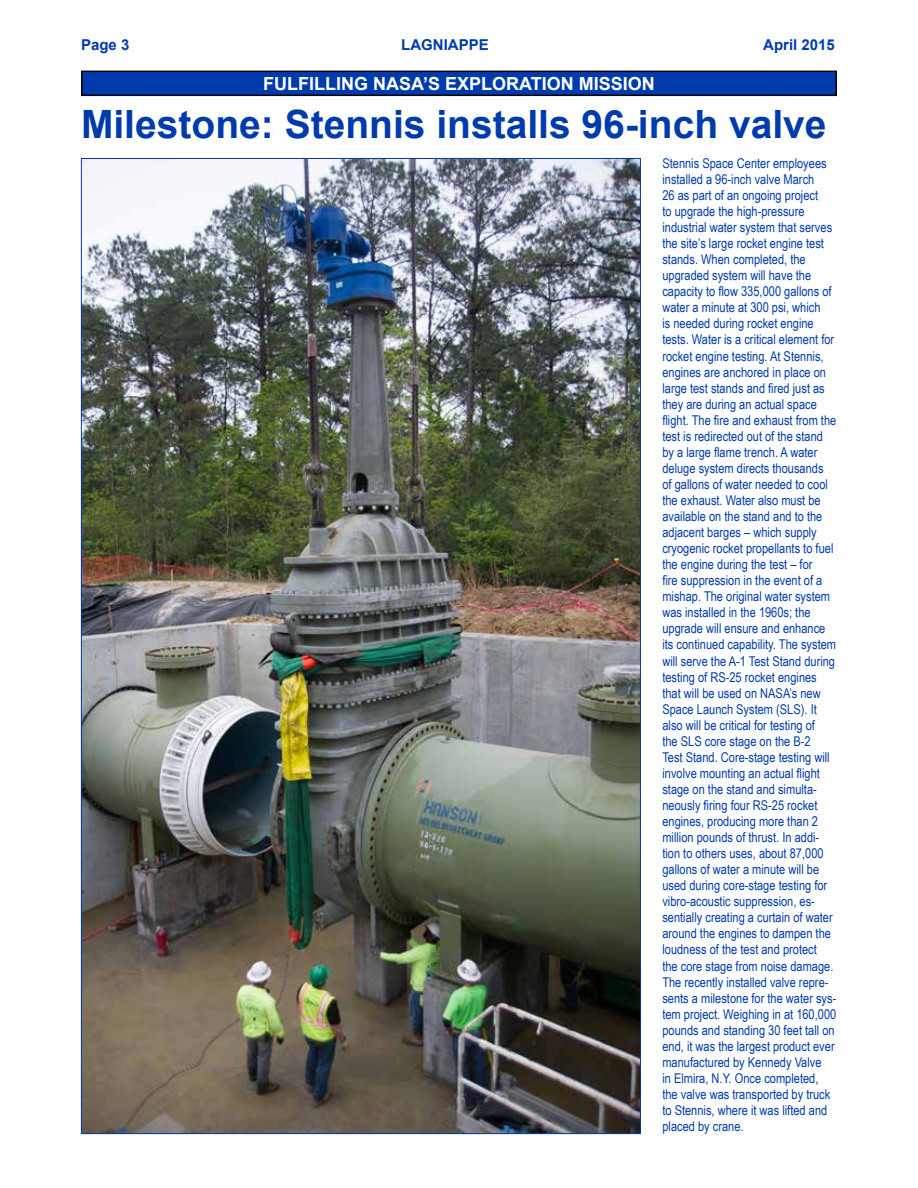
<style>
.page{position:relative;width:918px;height:1188px;background:#fff}
.page>*{position:absolute;margin:0;border:0;box-sizing:border-box;transform-origin:0 0}
.t1{font:700 39px "Arial";color:#003bae}
.t2{font:700 18px "Arial";color:#fff}
.t3{font:700 15px "Arial";color:#003bae}
.t4{font:13.5px/16px "Arial Narrow";color:#003bae}
</style>
<div class="page">
<div style="left:82px;top:71px;width:754px;height:24px;background:#003bae"></div>
<div style="left:81px;top:71px;width:756px;height:25px;border:2px solid #000"></div>
<img style="left:83px;top:160px;width:556px;height:972px">
<p class="t3" style="left:81px;top:35px;width:50px">Page 3</p>
<p class="t3" style="left:401px;top:35px;width:89px">LAGNIAPPE</p>
<p class="t3" style="left:763px;top:35px;width:73px">April 2015</p>
<h2 class="t2" style="left:263px;top:71px;width:393px">FULFILLING NASA’S EXPLORATION MISSION</h2>
<h1 class="t1" style="left:81px;top:99px;width:747px">Milestone: Stennis installs 96-inch valve</h1>
<p class="t4" style="left:662px;top:155px;width:175px">Stennis Space Center employees installed a 96-inch valve March<br>26 as part of an ongoing project<br>to upgrade the high-pressure industrial water system that serves the site’s large rocket engine test stands. When completed, the upgraded system will have the capacity to flow 335,000 gallons of water a minute at 300 psi, which<br>is needed during rocket engine tests. Water is a critical element for rocket engine testing. At Stennis, engines are anchored in place on large test stands and fired just as they are during an actual space flight. The fire and exhaust from the test is redirected out of the stand by a large flame trench. A water deluge system directs thousands<br>of gallons of water needed to cool the exhaust. Water also must be available on the stand and to the adjacent barges – which supply cryogenic rocket propellants to fuel the engine during the test – for<br>fire suppression in the event of a mishap. The original water system was installed in the 1960s; the upgrade will ensure and enhance its continued capability. The system will serve the A-1 Test Stand during testing of RS-25 rocket engines that will be used on NASA’s new<br>Space Launch System (SLS). It also will be critical for testing of<br>the SLS core stage on the B-2<br>Test Stand. Core-stage testing will involve mounting an actual flight stage on the stand and simulta&shy;neously firing four RS-25 rocket engines, producing more than 2 million pounds of thrust. In addi&shy;tion to others uses, about 87,000 gallons of water a minute will be used during core-stage testing for vibro-acoustic suppression, es&shy;sentially creating a curtain of water around the engines to dampen the loudness of the test and protect<br>the core stage from noise damage.<br>The recently installed valve repre&shy;sents a milestone for the water sys&shy;tem project. Weighing in at 160,000 pounds and standing 30 feet tall on end, it was the largest product ever manufactured by Kennedy Valve<br>in Elmira, N.Y. Once completed, the valve was transported by truck to Stennis, where it was lifted and placed by crane.</p>
</div>
